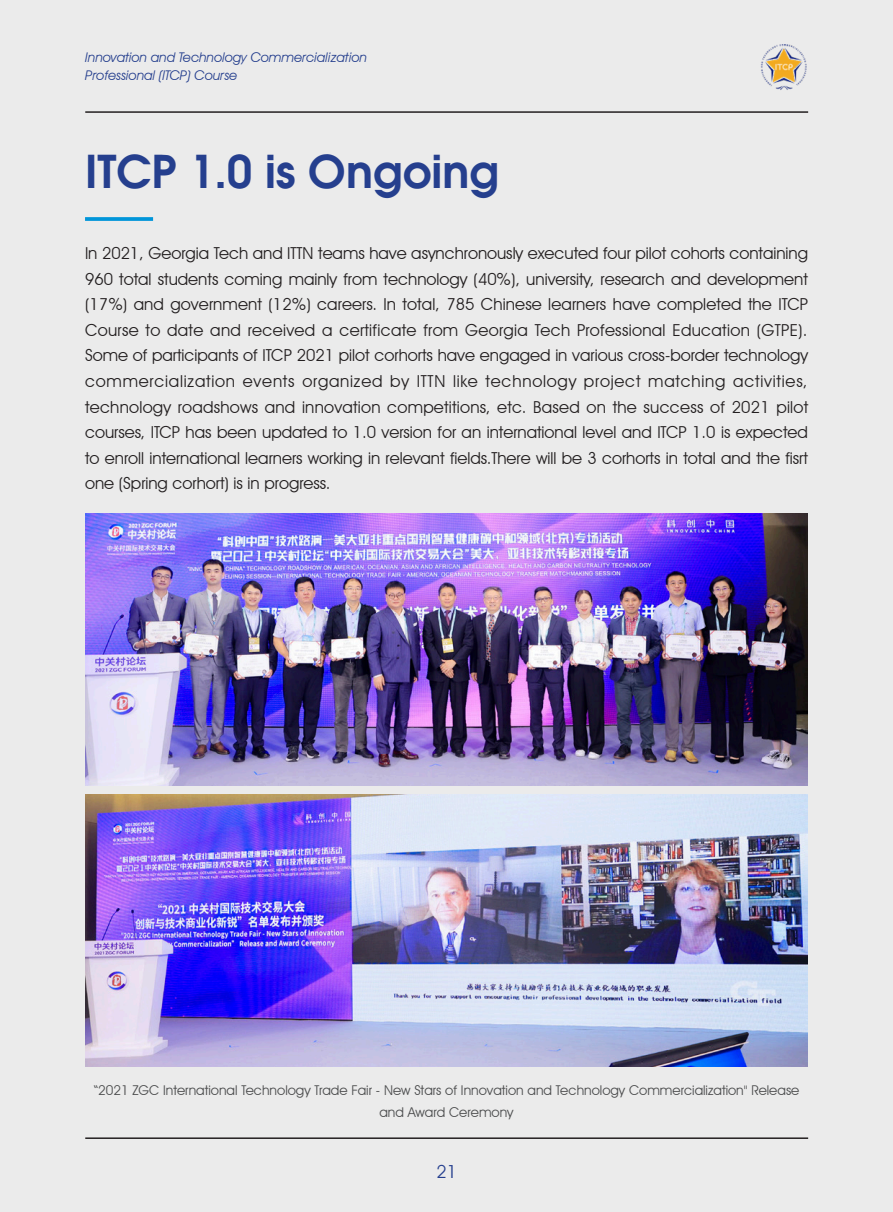
<style>
.page{position:relative;width:893px;height:1212px;background:#ebebeb}
.page>*{position:absolute;margin:0;border:0;box-sizing:border-box;transform-origin:0 0}
.t1{font:600 45px "Avant Garde";color:#253f8e}
.t2{font:18px "Avant Garde IT Cby BT";color:#253f8e}
.t3{font:16.5px/25.5px "Avant Garde IT Cby BT";color:#231f20;text-align:justify}
.t4{font:13.5px/22.5px "Avant Garde IT Cby BT";color:#4b4c4d;text-align:center}
.t5{font:italic 13.35px/18.3px "Avant Garde IT Cby BT";color:#253f8e}
</style>
<div class="page">
<hr style="left:85px;top:111px;width:723px;height:2px;background:#231f20">
<hr style="left:85px;top:1137px;width:723px;height:2px;background:#231f20">
<img style="left:761px;top:44px;width:46px;height:46px">
<img style="left:85px;top:513px;width:723px;height:273px">
<img style="left:85px;top:794px;width:723px;height:272px">
<svg style="left:85px;top:217px;width:68px;height:4px"></svg>
<p class="t5" style="left:85px;top:48px;width:283px">Innovation and Technology Commercialization<br>Professional (ITCP) Course</p>
<p class="t1" style="left:85px;top:142px;width:416px">ITCP 1.0 is Ongoing</p>
<p class="t3" style="left:85px;top:241px;width:725px">In 2021, Georgia Tech and ITTN teams have asynchronously executed four pilot cohorts containing 960 total students coming mainly from technology (40%), university, research and development (17%) and government (12%) careers. In total, 785 Chinese learners have completed the ITCP Course to date and received a certificate from Georgia Tech Professional Education (GTPE).<br>Some of participants of ITCP 2021 pilot corhorts have engaged in various cross-border technology commercialization events organized by ITTN like technology project matching activities, technology roadshows and innovation competitions, etc. Based on the success of 2021 pilot courses, ITCP has been updated to 1.0 version for an international level and ITCP 1.0 is expected to enroll international learners working in relevant fields.There will be 3 corhorts in total and the fisrt one (Spring corhort) is in progress.</p>
<p class="t4" style="left:94px;top:1079px;width:707px">“2021 ZGC International Technology Trade Fair - New Stars of Innovation and Technology Commercialization" Release and Award Ceremony</p>
<p class="t2" style="left:437px;top:1161px;width:22px">21</p>
</div>
